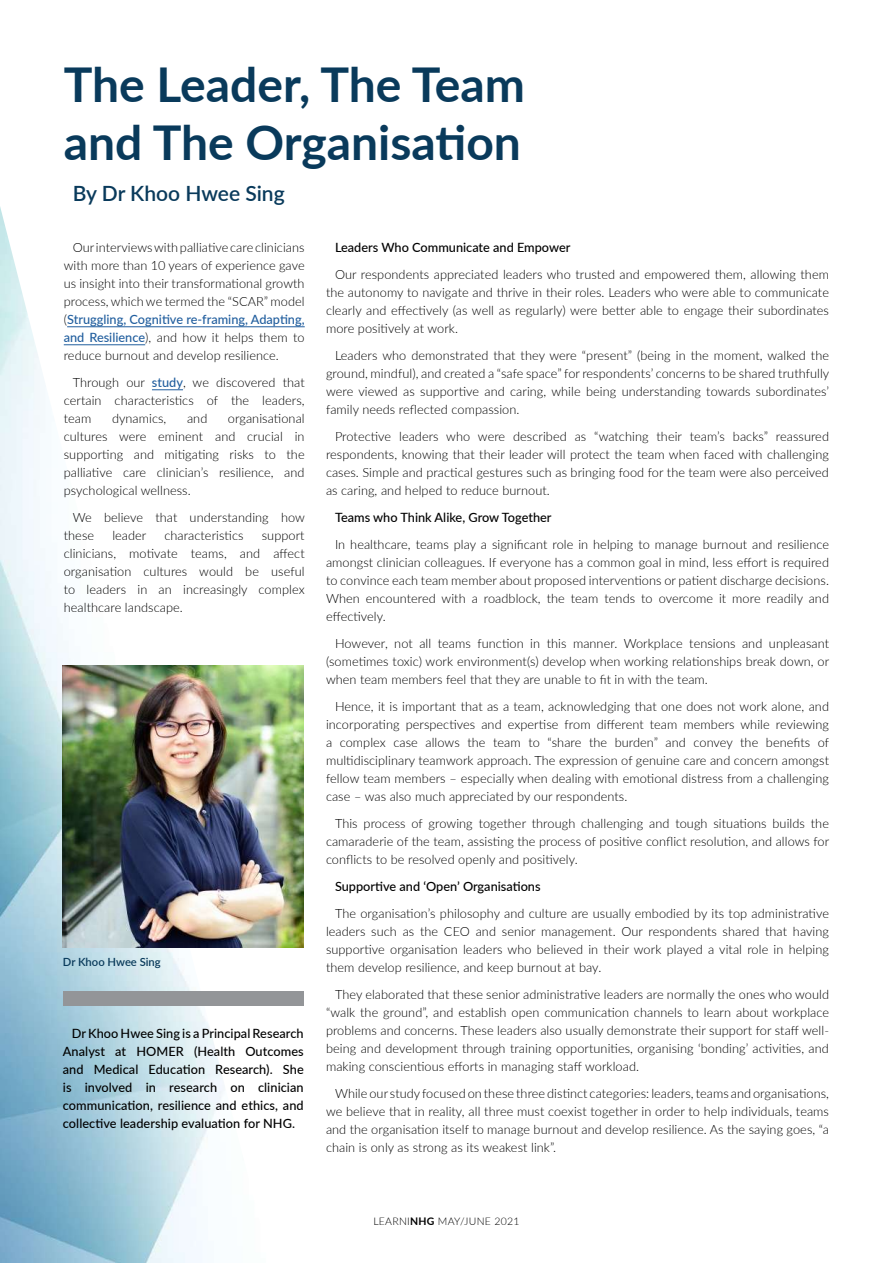
<style>
.page{position:relative;width:893px;height:1263px;background:#fff}
.page>*{position:absolute;margin:0;border:0;box-sizing:border-box;transform-origin:0 0}
.t1{font:700 48px/57.6px "Lato";color:#093a5b}
.t2{font:600 21px "Lato";color:#093a5b}
.t3{font:300 12.75px/18px "Lato";letter-spacing:.005em;color:#000;text-align:justify}
.t4{font:500 12.75px/18px "Lato";color:#000;text-align:justify}
.t5{font:600 11.25px "Lato";color:#093a5b}
.t6{font:300 10.5px "Lato";letter-spacing:.025em;color:#000}
.s1{font-weight:500;color:#215e9e}
.s2{font-weight:700}
</style>
<div class="page">
<img style="left:0;top:207px;width:270px;height:1056px">
<div style="left:63px;top:991px;width:241px;height:15px;background:#939598"></div>
<hr style="left:67px;top:326px;width:238px;height:1px;background:#215e9e">
<hr style="left:64px;top:344px;width:81px;height:1px;background:#215e9e">
<hr style="left:152px;top:389px;width:31px;height:1px;background:#215e9e">
<img style="left:63px;top:665px;width:241px;height:282px">
<h1 class="t1" style="left:64px;top:54px;width:463px">The Leader, The Team and The Organisation</h1>
<h2 class="t2" style="left:73px;top:178px;width:213px">By Dr Khoo Hwee Sing</h2>
<p class="t3" style="left:64px;top:238px;width:242px;text-indent:9px">Our interviews with palliative care clinicians with more than 10 years of experience gave us insight into their transformational growth process, which we termed the “SCAR” model (<span class="s1">Struggling, Cognitive re-framing, Adapting, and Resilience</span>), and how it helps them to reduce burnout and develop resilience.</p>
<p class="t3" style="left:64px;top:373px;width:242px;text-indent:9px">Through our <span class="s1">study</span>, we discovered that certain characteristics of the leaders, team</p>
<p class="t3" style="left:64px;top:409px;width:242px;text-indent:164px">organisational cultures were eminent and crucial in supporting and mitigating risks to the palliative care clinician’s resilience, and psychological wellness.</p>
<p class="t3" style="left:64px;top:508px;width:243px;text-indent:9px">We believe that understanding how these</p>
<p class="t3" style="left:112px;top:409px;width:56px">dynamics,</p>
<p class="t3" style="left:187px;top:409px;width:22px">and</p>
<p class="t3" style="left:112px;top:526px;width:36px">leader</p>
<p class="t3" style="left:164px;top:526px;width:81px">characteristics</p>
<p class="t3" style="left:64px;top:526px;width:242px;text-indent:198px">support clinicians, motivate teams, and affect organisation cultures would be useful to leaders in an increasingly complex healthcare landscape.</p>
<p class="t5" style="left:63px;top:954px;width:99px">Dr Khoo Hwee Sing</p>
<p class="t4" style="left:63px;top:1024px;width:242px;text-indent:9px">Dr Khoo Hwee Sing is a Principal Research Analyst at HOMER (Health Outcomes and Medical Education Research). She is involved in research on clinician communication, resilience and ethics, and collective leadership evaluation for NHG.</p>
<p class="t4" style="left:335px;top:238px;width:237px">Leaders Who Communicate and Empower</p>
<p class="t3" style="left:326px;top:265px;width:504px;text-indent:9px">Our respondents appreciated leaders who trusted and empowered them, allowing them the autonomy to navigate and thrive in their roles. Leaders who were able to communicate clearly and effectively (as well as regularly) were better able to engage their subordinates more positively at work.</p>
<p class="t3" style="left:326px;top:346px;width:505px;text-indent:9px">Leaders who demonstrated that they were “present” (being in the moment, walked the ground, mindful), and created a “safe space” for respondents’ concerns to be shared truthfully were viewed as supportive and caring, while being understanding towards subordinates’ family needs reflected compassion.</p>
<p class="t3" style="left:326px;top:427px;width:504px;text-indent:9px">Protective leaders who were described as “watching their team’s backs” reassured respondents, knowing that their leader will protect the team when faced with challenging cases. Simple and practical gestures such as bringing food for the team were also perceived as caring, and helped to reduce burnout.</p>
<p class="t4" style="left:335px;top:508px;width:218px">Teams who Think Alike, Grow Together</p>
<p class="t3" style="left:326px;top:535px;width:505px;text-indent:9px">In healthcare, teams play a significant role in helping to manage burnout and resilience amongst clinician colleagues. If everyone has a common goal in mind, less effort is required to convince each team member about proposed interventions or patient discharge decisions.<br>When encountered with a roadblock, the team tends to overcome it more readily and effectively.</p>
<p class="t3" style="left:326px;top:634px;width:505px;text-indent:9px">However, not all teams function in this manner. Workplace tensions and unpleasant (sometimes toxic) work environment(s) develop when working relationships break down, or when team members feel that they are unable to fit in with the team.</p>
<p class="t3" style="left:326px;top:697px;width:505px;text-indent:9px">Hence, it is important that as a team, acknowledging that one does not work alone, and incorporating perspectives and expertise from different team members while reviewing a complex case allows the team to “share the burden” and convey the benefits of multidisciplinary teamwork approach. The expression of genuine care and concern amongst fellow team members – especially when dealing with emotional distress from a challenging case – was also much appreciated by our respondents.</p>
<p class="t3" style="left:326px;top:814px;width:505px;text-indent:9px">This process of growing together through challenging and tough situations builds the camaraderie of the team, assisting the process of positive conflict resolution, and allows for conflicts to be resolved openly and positively.</p>
<p class="t4" style="left:335px;top:877px;width:207px">Supportive and ‘Open’ Organisations</p>
<p class="t3" style="left:326px;top:904px;width:504px;text-indent:9px">The organisation’s philosophy and culture are usually embodied by its top administrative leaders such as the CEO and senior management. Our respondents shared that having supportive organisation leaders who believed in their work played a vital role in helping them develop resilience, and keep burnout at bay.</p>
<p class="t3" style="left:326px;top:985px;width:505px;text-indent:9px">They elaborated that these senior administrative leaders are normally the ones who would “walk the ground”, and establish open communication channels to learn about workplace problems and concerns. These leaders also usually demonstrate their support for staff well&shy;being and development through training opportunities, organising ‘bonding’ activities, and making conscientious efforts in managing staff workload.</p>
<p class="t3" style="left:326px;top:1084px;width:504px;text-indent:9px">While our study focused on these three distinct categories: leaders, teams and organisations, we believe that in reality, all three must coexist together in order to help individuals, teams and the organisation itself to manage burnout and develop resilience. As the saying goes, “a chain is only as strong as its weakest link”.</p>
<p class="t6" style="left:373px;top:1214px;width:148px">LEARNI<span class="s2">NHG</span> MAY/JUNE 2021</p>
</div>
